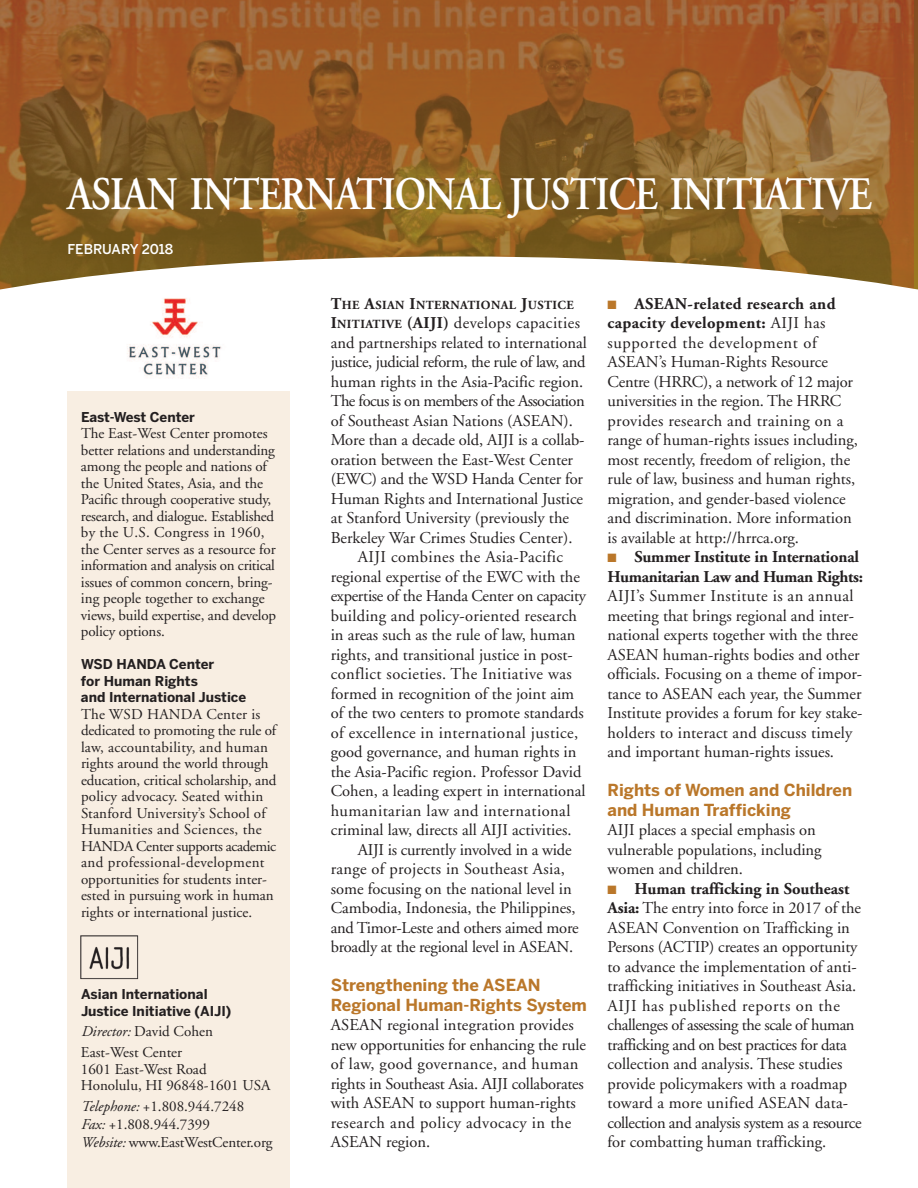
<style>
.page{position:relative;width:918px;height:1188px;background:#fff}
.page>*{position:absolute;margin:0;border:0;box-sizing:border-box;transform-origin:0 0}
.t1{font:600 46.5px "Adobe Garamond";letter-spacing:-.025em;color:#fff;scale:.85 1}
.t2{font:16.5px/19.5px "Adobe Garamond";color:#231f20}
.t3{font:16.5px "Adobe Garamond";letter-spacing:.025em;color:#231f20}
.t4{font:700 16.5px/19.5px "Benton Sans";color:#ba772a}
.t5{font:700 16.5px/19.5px "Adobe Garamond";letter-spacing:-.02em;color:#231f20}
.t6{font:16.5px "Adobe Garamond";letter-spacing:-.025em;color:#231f20}
.t7{font:16.5px "Adobe Garamond";letter-spacing:-.035em;color:#231f20}
.t8{font:16.5px "Adobe Garamond";letter-spacing:-.02em;color:#231f20}
.t9{font:16.5px "Adobe Garamond";letter-spacing:.02em;color:#231f20}
.t10{font:15px/16.5px "Adobe Garamond";color:#231f20}
.t11{font:700 13.5px/16.5px "Benton Sans";color:#231f20}
.t12{font:500 13.5px "Benton Sans";color:#fff}
.t13{font:700 12.3px "Adobe Garamond";letter-spacing:.035em;color:#231f20}
.s1{font-style:italic}
.s2{font-size:16.5px}
.s3{font-weight:700}
.s4{font-weight:700;font-size:12.3px}
.s5{color:#ba772a}
</style>
<div class="page">
<img style="left:0;top:0;width:913px;height:256px">
<svg style="left:0;top:256px;width:918px;height:203px"></svg>
<div style="left:68px;top:392px;width:222px;height:796px;background:#f8eee2"></div>
<img style="left:80px;top:935px;width:59px;height:45px">
<img style="left:122px;top:284px;width:108px;height:94px">
<h1 class="t1" style="left:67px;top:176px;width:948px">ASIAN INTERNATIONAL JUSTICE INITIATIVE</h1>
<p class="t12" style="left:68px;top:244px;width:107px">FEBRUARY 2018</p>
<p class="t11" style="left:81px;top:410px;width:115px">East-West Center</p>
<p class="t10" style="left:81px;top:427px;width:197px">The East-West Center promotes better relations and understanding among the people and nations of the United States, Asia, and the<br>Pacific through cooperative study, research, and dialogue. Established by the U.S. Congress in 1960, the Center serves as a resource for information and analysis on critical issues of common concern, bring&shy;ing people together to exchange views, build expertise, and develop policy options.</p>
<p class="t11" style="left:81px;top:657px;width:167px">WSD HANDA Center<br>for Human Rights<br>and International Justice</p>
<p class="t10" style="left:81px;top:707px;width:197px">The WSD HANDA Center is dedicated to promoting the rule of law, accountability, and human rights around the world through education, critical scholarship, and policy advocacy. Seated within<br>Stanford University’s School of<br>Humanities and Sciences, the<br>HANDA Center supports academic and professional-development opportunities for students inter&shy;ested in pursuing work in human rights or international justice.</p>
<p class="t11" style="left:81px;top:987px;width:152px">Asian International<br>Justice Initiative (AIJI)</p>
<p class="t10" style="left:81px;top:1023px;width:133px;line-height:20.7px"><span class="s1">Director:</span> David Cohen<br>East-West Center</p>
<p class="t10" style="left:81px;top:1062px;width:191px">1601 East-West Road<br>Honolulu, HI 96848-1601 USA</p>
<p class="t10" style="left:81px;top:1098px;width:193px;line-height:18px"><span class="s1">Telephone:</span> +1.808.944.7248<br><span class="s1">Fax:</span> +1.808.944.7399<br><span class="s1">Website:</span> www.EastWestCenter.org</p>
<p class="t13" style="left:331px;top:300px;width:245px"><span class="s2">T</span>HE <span class="s2">A</span>SIAN <span class="s2">I</span>NTERNATIONAL <span class="s2">J</span>USTICE</p>
<p class="t3" style="left:331px;top:317px;width:251px"><span class="s3">I</span><span class="s4">NITIATIVE</span> <span class="s3">(AIJI)</span> develops capacities</p>
<p class="t2" style="left:331px;top:334px;width:258px">and partnerships related to international</p>
<p class="t6" style="left:331px;top:356px;width:256px">justice, judicial reform, the rule of law, and</p>
<p class="t2" style="left:331px;top:373px;width:254px">human rights in the Asia-Pacific region.</p>
<p class="t7" style="left:331px;top:395px;width:256px">The focus is on members of the Association</p>
<p class="t2" style="left:331px;top:412px;width:244px">of Southeast Asian Nations (ASEAN).</p>
<p class="t2" style="left:331px;top:432px;width:255px">More than a decade old, AIJI is a collab-</p>
<p class="t2" style="left:331px;top:451px;width:244px">oration between the East-West Center</p>
<p class="t2" style="left:331px;top:471px;width:254px">(EWC) and the WSD Handa Center for</p>
<p class="t2" style="left:331px;top:490px;width:254px">Human Rights and International Justice</p>
<p class="t2" style="left:331px;top:510px;width:240px">at Stanford University (previously the</p>
<p class="t2" style="left:331px;top:529px;width:243px">Berkeley War Crimes Studies Center).</p>
<p class="t3" style="left:358px;top:551px;width:207px">AIJI combines the Asia-Pacific</p>
<p class="t2" style="left:331px;top:568px;width:251px">regional expertise of the EWC with the</p>
<p class="t8" style="left:331px;top:590px;width:257px">expertise of the Handa Center on capacity</p>
<p class="t2" style="left:331px;top:607px;width:248px">building and policy-oriented research</p>
<p class="t2" style="left:331px;top:627px;width:246px">in areas such as the rule of law, human</p>
<p class="t2" style="left:331px;top:646px;width:243px">rights, and transitional justice in post-</p>
<p class="t3" style="left:331px;top:668px;width:243px">conflict societies. The Initiative was</p>
<p class="t2" style="left:331px;top:685px;width:245px">formed in recognition of the joint aim</p>
<p class="t2" style="left:331px;top:705px;width:255px">of the two centers to promote standards</p>
<p class="t3" style="left:331px;top:726px;width:249px">of excellence in international justice,</p>
<p class="t2" style="left:331px;top:744px;width:247px">good governance, and human rights in</p>
<p class="t2" style="left:331px;top:763px;width:252px">the Asia-Pacific region. Professor David</p>
<p class="t2" style="left:331px;top:783px;width:256px">Cohen, a leading expert in international</p>
<p class="t3" style="left:331px;top:804px;width:241px">humanitarian law and international</p>
<p class="t2" style="left:331px;top:822px;width:242px">criminal law, directs all AIJI activities.</p>
<p class="t2" style="left:358px;top:841px;width:215px">AIJI is currently involved in a wide</p>
<p class="t9" style="left:331px;top:863px;width:236px">range of projects in Southeast Asia,</p>
<p class="t2" style="left:331px;top:880px;width:243px">some focusing on the national level in</p>
<p class="t2" style="left:331px;top:900px;width:246px">Cambodia, Indonesia, the Philippines,</p>
<p class="t2" style="left:331px;top:919px;width:249px">and Timor-Leste and others aimed more</p>
<p class="t2" style="left:331px;top:939px;width:244px">broadly at the regional level in ASEAN.</p>
<p class="t4" style="left:331px;top:977px;width:258px">Strengthening the ASEAN<br>Regional Human-Rights System</p>
<p class="t2" style="left:331px;top:1017px;width:257px">ASEAN regional integration provides new opportunities for enhancing the rule of law, good governance, and human rights in Southeast Asia. AIJI collaborates with ASEAN to support human-rights research and policy advocacy in the ASEAN region.</p>
<p class="t2" style="left:607px;top:295px;width:252px"><span class="s5">■</span> <span class="s3">ASEAN-related research and capacity development:</span> AIJI has supported the development of ASEAN’s Human-Rights Resource Centre (HRRC), a network of 12 major universities in the region. The HRRC provides research and training on a range of human-rights issues including, most recently, freedom of religion, the rule of law, business and human rights, migration, and gender-based violence and discrimination. More information is available at http://hrrca.org.</p>
<p class="t5" style="left:607px;top:549px;width:257px"><span class="s5">■</span> Summer Institute in International<br>Humanitarian Law and Human Rights:</p>
<p class="t2" style="left:607px;top:588px;width:257px">AIJI’s Summer Institute is an annual meeting that brings regional and inter&shy;national experts together with the three ASEAN human-rights bodies and other officials. Focusing on a theme of impor&shy;tance to ASEAN each year, the Summer Institute provides a forum for key stake&shy;holders to interact and discuss timely and important human-rights issues.</p>
<p class="t4" style="left:608px;top:782px;width:246px">Rights of Women and Children and Human Trafficking</p>
<p class="t2" style="left:607px;top:822px;width:216px">AIJI places a special emphasis on vulnerable populations, including women and children.</p>
<p class="t2" style="left:608px;top:880px;width:256px"><span class="s5">■</span> <span class="s3">Human trafficking in Southeast Asia:</span> The entry into force in 2017 of the ASEAN Convention on Trafficking in Persons (ACTIP) creates an opportunity to advance the implementation of anti&shy;trafficking initiatives in Southeast Asia.<br>AIJI has published reports on the challenges of assessing the scale of human trafficking and on best practices for data collection and analysis. These studies provide policymakers with a roadmap toward a more unified ASEAN data&shy;collection and analysis system as a resource for combatting human trafficking.</p>
</div>
